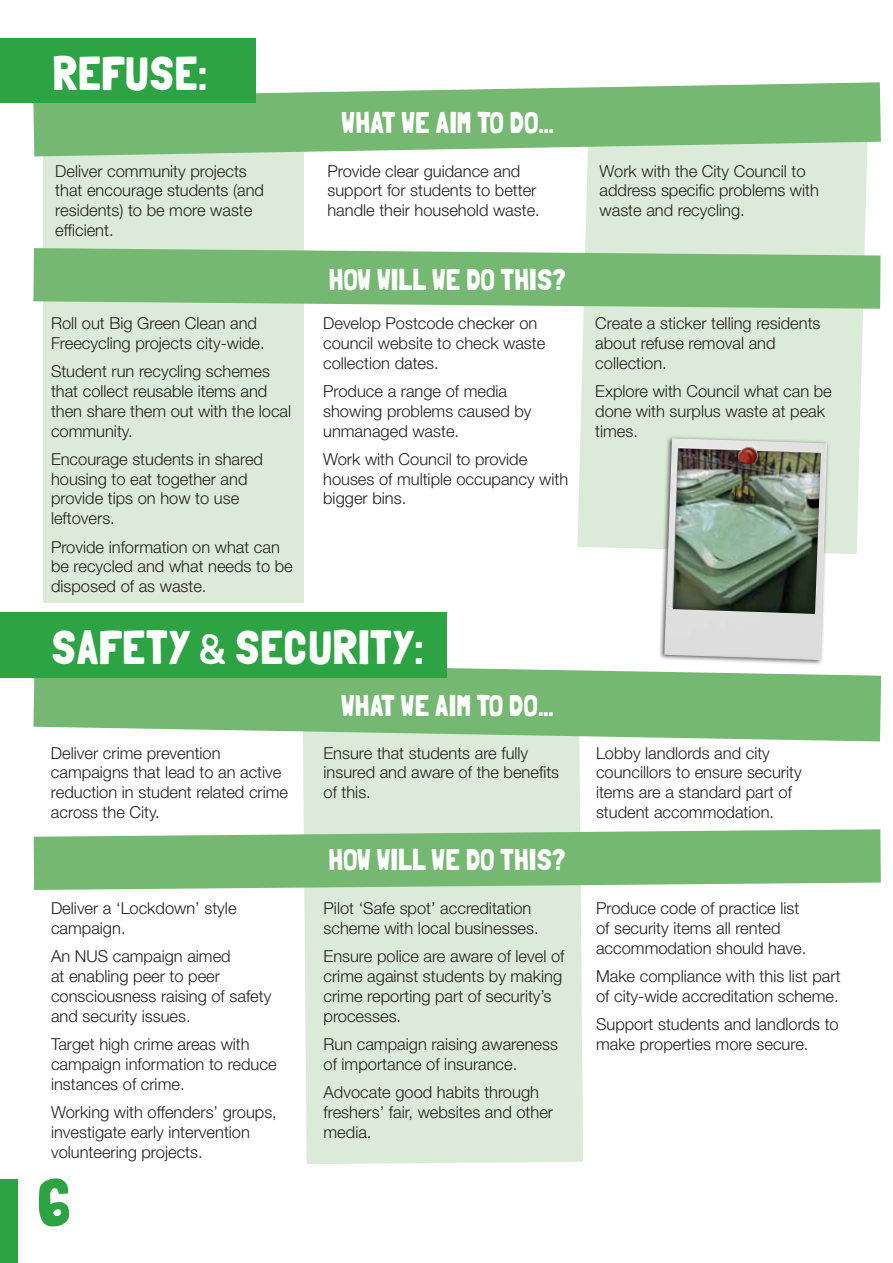
<style>
.page{position:relative;width:893px;height:1263px;background:#fff}
.page>*{position:absolute;margin:0;border:0;box-sizing:border-box;transform-origin:0 0}
.t1{font:67.5px "Folk solid";color:#2da343}
.t2{font:48px "Folk solid";color:#fff}
.t3{font:30px "Folk solid";color:#fff}
.t4{font:300 16.5px/19.8px "Helvetica Neue LT Std";color:#231f20}
</style>
<div class="page">
<div style="left:303px;top:741px;width:280px;height:423px;background:#dcebd9"></div>
<div style="left:577px;top:156px;width:290px;height:398px;background:#dcebd9"></div>
<div style="left:44px;top:143px;width:260px;height:459px;background:#dcebd9"></div>
<svg style="left:34px;top:829px;width:847px;height:61px;background:#85c081"></svg>
<svg style="left:33px;top:661px;width:848px;height:80px;background:#8ac286"></svg>
<svg style="left:33px;top:248px;width:847px;height:61px;background:#83bf80"></svg>
<svg style="left:33px;top:82px;width:848px;height:74px;background:#89c285"></svg>
<div style="left:0;top:39px;width:255px;height:64px;background:#2da343"></div>
<div style="left:0;top:612px;width:446px;height:66px;background:#2da343"></div>
<hr style="left:892px;top:0;width:1px;height:1263px;background:#ece9e3">
<div style="left:658px;top:435px;width:172px;height:231px;background:#231f20;opacity:.75"></div>
<img style="left:664px;top:438px;width:163px;height:222px">
<img style="left:667px;top:444px;width:157px;height:173px">
<img style="left:737px;top:446px;width:21px;height:23px">
<div style="left:0;top:1179px;width:18px;height:84px;background:#2da343"></div>
<h2 class="t2" style="left:52px;top:46px;width:156px">REFUSE:</h2>
<h3 class="t3" style="left:341px;top:105px;width:214px">WHAT WE AIM TO DO…</h3>
<p class="t4" style="left:55px;top:160px;width:210px">Deliver community projects that encourage students (and residents) to be more waste efficient.</p>
<p class="t4" style="left:327px;top:160px;width:214px">Provide clear guidance and support for students to better handle their household waste.</p>
<p class="t4" style="left:600px;top:160px;width:221px">Work with the City Council to address specific problems with waste and recycling.</p>
<p class="t4" style="left:51px;top:313px;width:215px">Roll out Big Green Clean and<br>Freecycling projects city-wide.</p>
<p class="t4" style="left:51px;top:361px;width:242px">Student run recycling schemes that collect reusable items and then share them out with the local community.</p>
<p class="t4" style="left:51px;top:449px;width:214px">Encourage students in shared housing to eat together and provide tips on how to use leftovers.</p>
<p class="t4" style="left:51px;top:536px;width:243px">Provide information on what can be recycled and what needs to be disposed of as waste.</p>
<h3 class="t3" style="left:329px;top:262px;width:239px">HOW WILL WE DO THIS?</h3>
<p class="t4" style="left:323px;top:313px;width:224px">Develop Postcode checker on council website to check waste collection dates.</p>
<p class="t4" style="left:323px;top:381px;width:210px">Produce a range of media showing problems caused by unmanaged waste.</p>
<p class="t4" style="left:323px;top:449px;width:247px">Work with Council to provide houses of multiple occupancy with bigger bins.</p>
<h2 class="t2" style="left:51px;top:619px;width:374px">SAFETY &amp; SECURITY:</h2>
<h3 class="t3" style="left:341px;top:688px;width:214px">WHAT WE AIM TO DO…</h3>
<p class="t4" style="left:595px;top:313px;width:227px">Create a sticker telling residents about refuse removal and collection.</p>
<p class="t4" style="left:595px;top:381px;width:238px">Explore with Council what can be done with surplus waste at peak times.</p>
<p class="t4" style="left:51px;top:742px;width:239px">Deliver crime prevention campaigns that lead to an active reduction in student related crime across the City.</p>
<p class="t4" style="left:323px;top:742px;width:237px">Ensure that students are fully insured and aware of the benefits of this.</p>
<p class="t4" style="left:596px;top:742px;width:207px">Lobby landlords and city councillors to ensure security items are a standard part of student accommodation.</p>
<p class="t4" style="left:51px;top:898px;width:187px">Deliver a ‘Lockdown’ style campaign.</p>
<p class="t4" style="left:51px;top:946px;width:222px">An NUS campaign aimed<br>at enabling peer to peer consciousness raising of safety and security issues.</p>
<p class="t4" style="left:51px;top:1034px;width:227px">Target high crime areas with campaign information to reduce instances of crime.</p>
<p class="t4" style="left:51px;top:1102px;width:227px">Working with offenders’ groups, investigate early intervention volunteering projects.</p>
<h1 class="t1" style="left:36px;top:1163px;width:37px">6</h1>
<h3 class="t3" style="left:328px;top:842px;width:239px">HOW WILL WE DO THIS?</h3>
<p class="t4" style="left:324px;top:898px;width:217px">Pilot ‘Safe spot’ accreditation scheme with local businesses.</p>
<p class="t4" style="left:324px;top:946px;width:242px">Ensure police are aware of level of crime against students by making crime reporting part of security’s processes.</p>
<p class="t4" style="left:324px;top:1034px;width:236px">Run campaign raising awareness of importance of insurance.</p>
<p class="t4" style="left:324px;top:1082px;width:231px">Advocate good habits through freshers’ fair, websites and other media.</p>
<p class="t4" style="left:596px;top:898px;width:212px">Produce code of practice list of security items all rented accommodation should have.</p>
<p class="t4" style="left:596px;top:966px;width:246px">Make compliance with this list part of city-wide accreditation scheme.</p>
<p class="t4" style="left:596px;top:1014px;width:244px">Support students and landlords to make properties more secure.</p>
</div>
